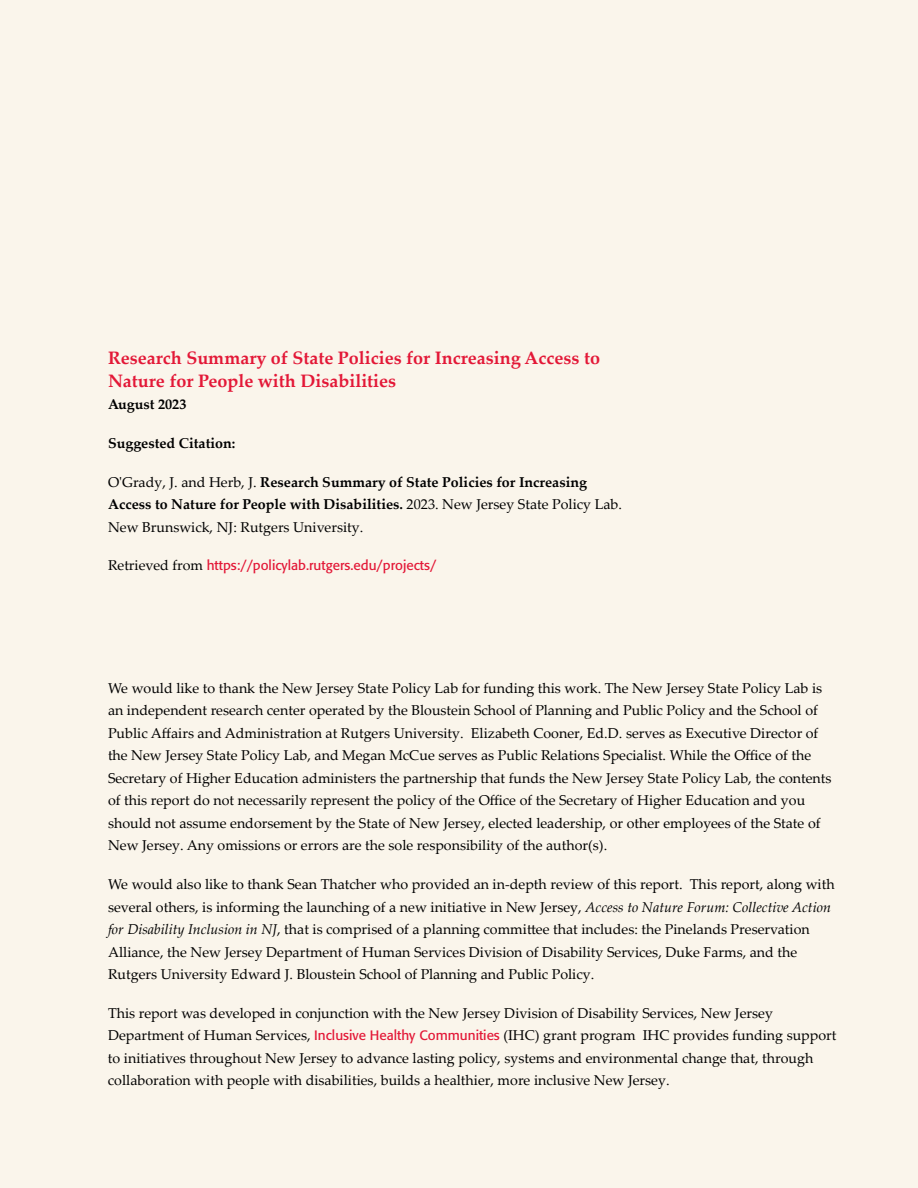
<style>
.page{position:relative;width:918px;height:1188px;background:#faf5eb}
.page>*{position:absolute;margin:0;border:0;box-sizing:border-box;transform-origin:0 0}
.t1{font:700 18px/22.5px "Palatino Linotype";color:#e31837}
.t2{font:14.25px/22.5px "Palatino Linotype";color:#000}
.t3{font:700 14.25px "Palatino Linotype";color:#000}
.t4{font:13.5px "Formata BQ";color:#e31837}
.s1{font-weight:700}
.s2{font-family:"Palatino Linotype";font-size:14.25px;color:#000}
.s3{font-style:italic}
.s4{font-family:"Formata BQ";font-size:13.5px;color:#e31837}
</style>
<div class="page">
<p class="t1" style="left:108px;top:346px;width:494px">Research Summary of State Policies for Increasing Access to<br>Nature for People with Disabilities</p>
<p class="t3" style="left:108px;top:394px;width:80px">August 2023</p>
<p class="t3" style="left:108px;top:433px;width:129px">Suggested Citation:</p>
<p class="t2" style="left:108px;top:470px;width:516px">O'Grady, J. and Herb, J. <span class="s1">Research Summary of State Policies for Increasing<br>Access to Nature for People with Disabilities.</span> 2023. New Jersey State Policy Lab.<br>New Brunswick, NJ: Rutgers University.</p>
<p class="t4" style="left:108px;top:557px;width:330px"><span class="s2">Retrieved from</span> https://policylab.rutgers.edu/projects/</p>
<p class="t2" style="left:108px;top:676px;width:725px">We would like to thank the New Jersey State Policy Lab for funding this work. The New Jersey State Policy Lab is an independent research center operated by the Bloustein School of Planning and Public Policy and the School of Public Affairs and Administration at Rutgers University. Elizabeth Cooner, Ed.D. serves as Executive Director of the New Jersey State Policy Lab, and Megan McCue serves as Public Relations Specialist. While the Office of the Secretary of Higher Education administers the partnership that funds the New Jersey State Policy Lab, the contents of this report do not necessarily represent the policy of the Office of the Secretary of Higher Education and you should not assume endorsement by the State of New Jersey, elected leadership, or other employees of the State of New Jersey. Any omissions or errors are the sole responsibility of the author(s).</p>
<p class="t2" style="left:108px;top:873px;width:728px">We would also like to thank Sean Thatcher who provided an in-depth review of this report. This report, along with several others, is informing the launching of a new initiative in New Jersey, <span class="s3">Access to Nature Forum: Collective Action for Disability Inclusion in NJ</span>, that is comprised of a planning committee that includes: the Pinelands Preservation Alliance, the New Jersey Department of Human Services Division of Disability Services, Duke Farms, and the Rutgers University Edward J. Bloustein School of Planning and Public Policy.</p>
<p class="t2" style="left:108px;top:1001px;width:730px">This report was developed in conjunction with the New Jersey Division of Disability Services, New Jersey Department of Human Services, <span class="s4">Inclusive Healthy Communities</span> (IHC) grant program IHC provides funding support to initiatives throughout New Jersey to advance lasting policy, systems and environmental change that, through collaboration with people with disabilities, builds a healthier, more inclusive New Jersey.</p>
</div>
